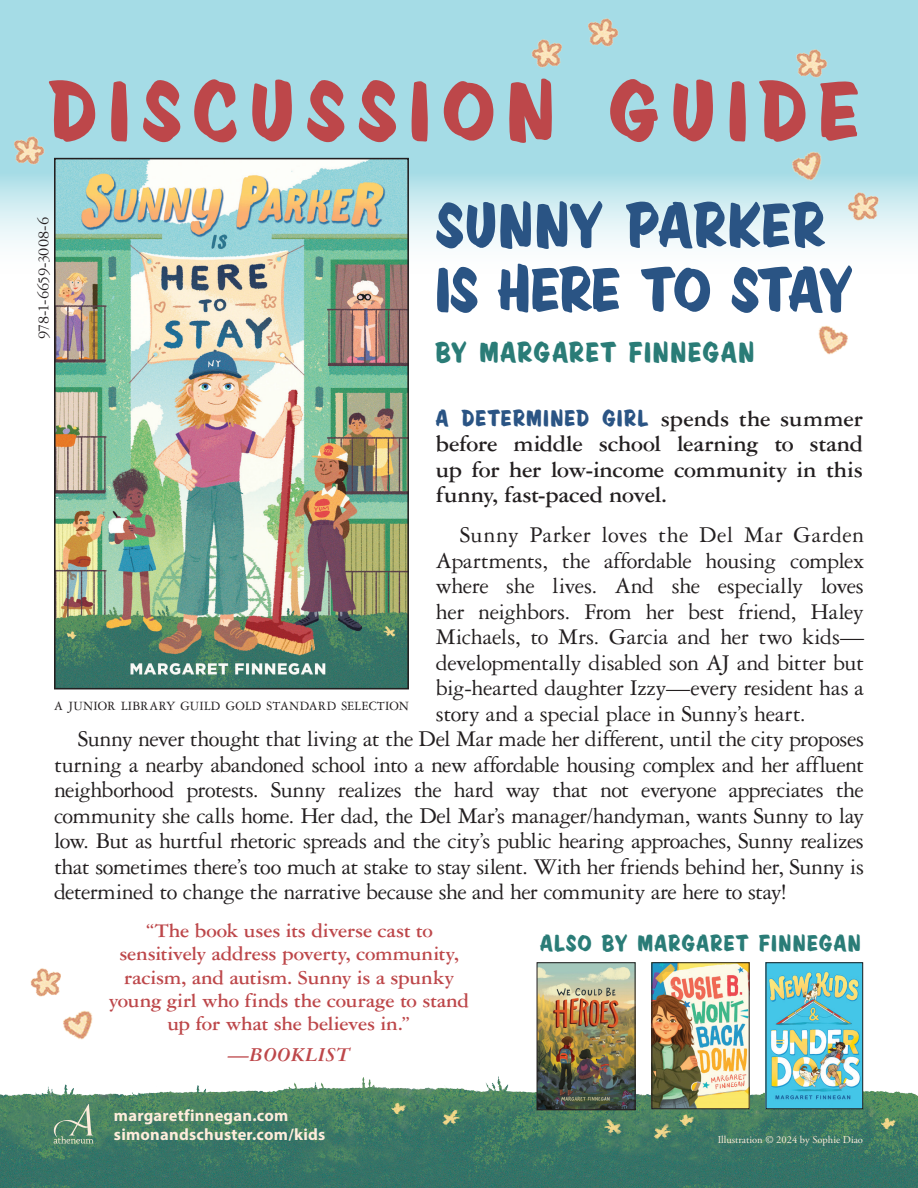
<style>
.page{position:relative;width:918px;height:1188px;background:#fff}
.page>*{position:absolute;margin:0;border:0;box-sizing:border-box;transform-origin:0 0}
.t1{font:93px "Sign Painter House Showcard";letter-spacing:.14em;color:#bd474a}
.t2{font:69px/64.5px "Sign Painter House Showcard";letter-spacing:.015em;color:#2a5484}
.t3{font:31.5px "Sign Painter House Showcard";letter-spacing:.06em;color:#2a7c77}
.Instructions{font:25.5px "Sign Painter House Showcard";letter-spacing:.06em;color:#2a5484}
.Instructions-2{font:25.5px "Sign Painter House Showcard";letter-spacing:.06em;color:#2a7c77}
.Instructions-3{font:24px/25.5px "Garamond 3 LT Std";letter-spacing:-.02em;color:#231f20;text-align:justify}
.Instructions-4{font:700 24px/25.5px "Garamond 3 LT Std";letter-spacing:-.015em;color:#231f20;text-align:justify}
.Instructions-5{font:700 21px/23.2px "Garamond 3 LT Std";letter-spacing:-.015em;color:#bd474a;text-align:center}
.Instructions-6{font:italic 700 21px "Garamond 3 LT Std";color:#bd474a}
.t4{font:700 16.5px "Myriad Pro";letter-spacing:.015em;color:#feecdb}
.Instructions-7{font:16.5px "Garamond 3 LT Std";letter-spacing:-.035em;color:#231f20}
.Instructions-8{font:13.5px "Garamond 3 LT Std";letter-spacing:.015em;color:#231f20}
.t5{font:10.5px "Adobe Garamond Pro";color:#feecdb}
.s1{font-family:"Garamond 3 LT Std";font-weight:700;font-size:24px;color:#231f20}
</style>
<div class="page">
<img style="left:0;top:1072px;width:918px;height:116px">
<svg style="left:0;top:0;width:918px;height:247px;background:#afdfe8"></svg>
<img style="left:57px;top:161px;width:349px;height:525px">
<div style="left:54px;top:158px;width:355px;height:531px;border:2px solid #231f20"></div>
<img style="left:526px;top:33px;width:49px;height:42px">
<img style="left:30px;top:968px;width:31px;height:29px">
<img style="left:1px;top:130px;width:49px;height:42px">
<img style="left:575px;top:13px;width:49px;height:41px">
<img style="left:784px;top:43px;width:48px;height:41px">
<img style="left:843px;top:186px;width:48px;height:42px">
<img style="left:784px;top:145px;width:48px;height:41px">
<img style="left:63px;top:1010px;width:30px;height:30px">
<img style="left:818px;top:325px;width:30px;height:30px">
<img style="left:539px;top:964px;width:94px;height:144px">
<div style="left:537px;top:962px;width:98px;height:148px;border:1px solid #231f20"></div>
<img style="left:768px;top:964px;width:93px;height:143px">
<div style="left:766px;top:962px;width:97px;height:147px;border:1px solid #231f20"></div>
<img style="left:654px;top:964px;width:94px;height:143px">
<div style="left:652px;top:962px;width:98px;height:147px;border:1px solid #231f20"></div>
<img style="left:46px;top:1095px;width:56px;height:56px">
<p class="t1" style="left:51px;top:57px;width:809px">DISCUSSION GUIDE</p>
<p class="Instructions-7" style="left:35px;top:339px;width:124px;rotate:-90deg">978-1-6659-3008-6</p>
<p class="t2" style="left:436px;top:190px;width:418px">SUNNY PARKER<br>IS HERE TO STAY</p>
<p class="t3" style="left:436px;top:334px;width:319px">BY MARGARET FINNEGAN</p>
<p class="Instructions" style="left:436px;top:403px;width:429px">A DETERMINED GIRL <span class="s1">spends the summer</span></p>
<p class="Instructions-4" style="left:436px;top:431px;width:429px">before middle school learning to stand up for her low-income community in this funny, fast-paced novel.</p>
<p class="Instructions-3" style="left:436px;top:522px;width:430px;text-indent:24px">Sunny Parker loves the Del Mar Garden Apartments, the affordable housing complex where she lives. And she especially loves her neighbors. From her best friend, Haley Michaels, to Mrs. Garcia and her two kids— developmentally disabled son AJ and bitter but big-hearted daughter Izzy—every resident has a story and a special place in Sunny’s heart.</p>
<p class="Instructions-3" style="left:54px;top:726px;width:812px;text-indent:24px">Sunny never thought that living at the Del Mar made her different, until the city proposes turning a nearby abandoned school into a new affordable housing complex and her affluent neighborhood protests. Sunny realizes the hard way that not everyone appreciates the community she calls home. Her dad, the Del Mar’s manager/handyman, wants Sunny to lay low. But as hurtful rhetoric spreads and the city’s public hearing approaches, Sunny realizes that sometimes there’s too much at stake to stay silent. With her friends behind her, Sunny is determined to change the narrative because she and her community are here to stay!</p>
<p class="Instructions-5" style="left:109px;top:919px;width:362px">“The book uses its diverse cast to sensitively address poverty, community, racism, and autism. Sunny is a spunky young girl who finds the courage to stand up for what she believes in.”</p>
<p class="Instructions-6" style="left:228px;top:1043px;width:124px">—BOOKLIST</p>
<p class="Instructions-8" style="left:54px;top:699px;width:356px">A JUNIOR LIBRARY GUILD GOLD STANDARD SELECTION</p>
<p class="Instructions-2" style="left:540px;top:928px;width:322px">ALSO BY MARGARET FINNEGAN</p>
<p class="t4" style="left:114px;top:1104px;width:176px">margaretfinnegan.com</p>
<p class="t4" style="left:114px;top:1124px;width:213px">simonandschuster.com/kids</p>
<p class="t5" style="left:718px;top:1134px;width:147px">Illustration © 2024 by Sophie Diao</p>
</div>
